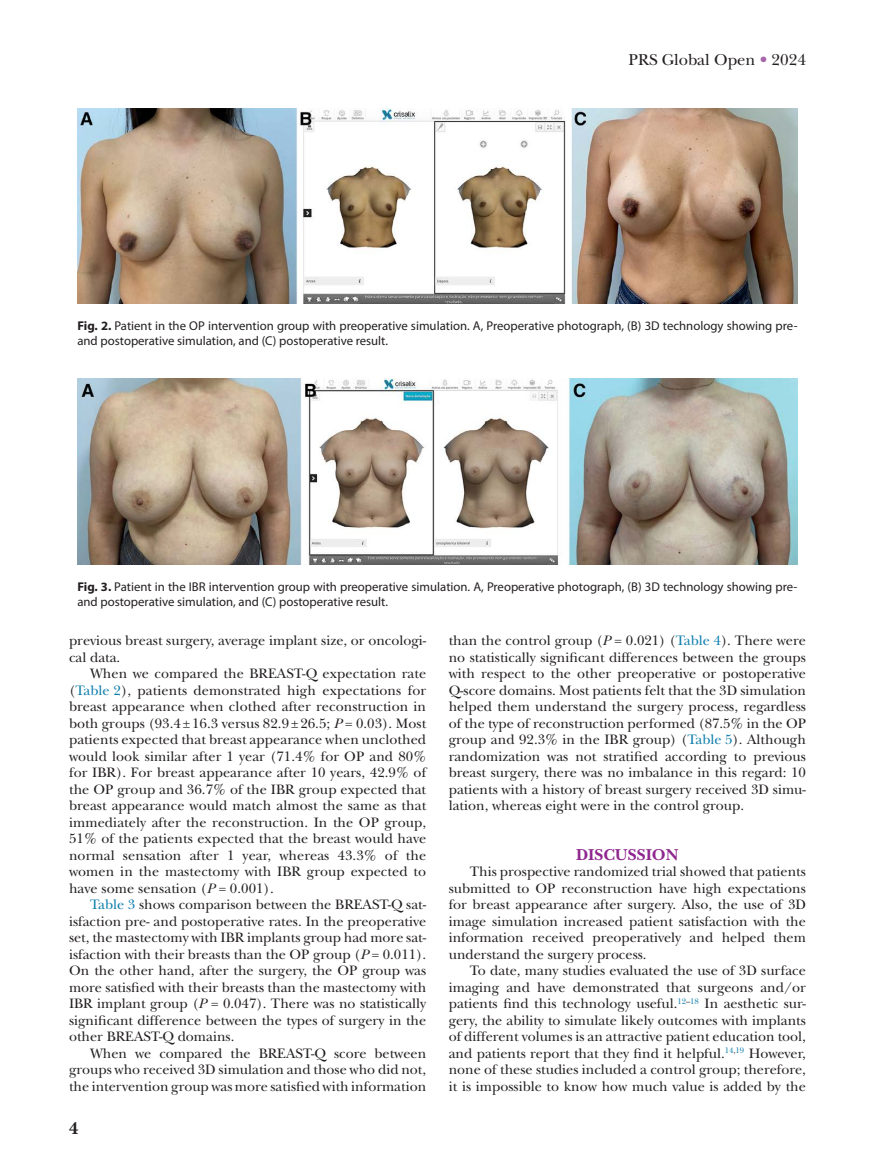
<style>
.page{position:relative;width:878px;height:1175px;background:#fff}
.page>*{position:absolute;margin:0;border:0;box-sizing:border-box;transform-origin:0 0}
.t1{font:700 18px "New Baskerville Std";color:#231f20}
.t2{font:16.5px "New Baskerville Std";color:#231f20}
.t3{font:700 16.5px "New Baskerville Std";color:#8f278f}
.t4{font:14.25px/16.5px "New Baskerville Std";color:#231f20;text-align:justify}
.t5{font:12.75px/15px "Myriad Pro";color:#231f20}
.s1{color:#a866aa}
.s2{font-weight:700}
.s3{color:#0f7eac}
.s4{font-style:italic}
</style>
<div class="page">
<img style="left:77px;top:108px;width:720px;height:196px">
<img style="left:77px;top:378px;width:720px;height:186px">
<p class="t2" style="left:628px;top:50px;width:179px">PRS Global Open <span class="s1">•</span> 2024</p>
<p class="t5" style="left:77px;top:318px;width:721px"><span class="s2">Fig. 2.</span> Patient in the OP intervention group with preoperative simulation. A, Preoperative photograph, (B) 3D technology showing pre&shy;and postoperative simulation, and (C) postoperative result.</p>
<p class="t5" style="left:77px;top:578px;width:721px"><span class="s2">Fig. 3.</span> Patient in the IBR intervention group with preoperative simulation. A, Preoperative photograph, (B) 3D technology showing pre&shy;and postoperative simulation, and (C) postoperative result.</p>
<p class="t4" style="left:69px;top:632px;width:359px">previous breast surgery, average implant size, or oncologi&shy;cal data.</p>
<p class="t4" style="left:69px;top:665px;width:359px;text-indent:21px">When we compared the BREAST-Q expectation rate (<span class="s3">Table 2</span>), patients demonstrated high expectations for breast appearance when clothed after reconstruction in both groups (93.4 ± 16.3 versus 82.9 ± 26.5; <span class="s4">P</span> = 0.03). Most patients expected that breast appearance when unclothed would look similar after 1 year (71.4% for OP and 80% for IBR). For breast appearance after 10 years, 42.9% of the OP group and 36.7% of the IBR group expected that breast appearance would match almost the same as that immediately after the reconstruction. In the OP group, 51% of the patients expected that the breast would have normal sensation after 1 year, whereas 43.3% of the women in the mastectomy with IBR group expected to have some sensation (<span class="s4">P</span> = 0.001).</p>
<p class="t4" style="left:69px;top:896px;width:359px;text-indent:21px"><span class="s3">Table 3</span> shows comparison between the BREAST-Q sat&shy;isfaction pre- and postoperative rates. In the preoperative set, the mastectomy with IBR implants group had more sat&shy;isfaction with their breasts than the OP group (<span class="s4">P</span> = 0.011).<br>On the other hand, after the surgery, the OP group was more satisfied with their breasts than the mastectomy with IBR implant group (<span class="s4">P</span> = 0.047). There was no statistically significant difference between the types of surgery in the other BREAST-Q domains.</p>
<p class="t4" style="left:69px;top:1045px;width:359px;text-indent:21px">When we compared the BREAST-Q score between groups who received 3D simulation and those who did not, the intervention group was more satisfied with information</p>
<p class="t1" style="left:69px;top:1118px;width:11px">4</p>
<p class="t4" style="left:449px;top:632px;width:359px">than the control group (<span class="s4">P</span> = 0.021) (<span class="s3">Table 4</span>). There were no statistically significant differences between the groups with respect to the other preoperative or postoperative Q-score domains. Most patients felt that the 3D simulation helped them understand the surgery process, regardless of the type of reconstruction performed (87.5% in the OP group and 92.3% in the IBR group) (<span class="s3">Table 5</span>). Although randomization was not stratified according to previous breast surgery, there was no imbalance in this regard: 10 patients with a history of breast surgery received 3D simu&shy;lation, whereas eight were in the control group.</p>
<p class="t3" style="left:576px;top:844px;width:104px">DISCUSSION</p>
<p class="t4" style="left:448px;top:863px;width:359px;text-indent:21px">This prospective randomized trial showed that patients submitted to OP reconstruction have high expectations for breast appearance after surgery. Also, the use of 3D image simulation increased patient satisfaction with the information received preoperatively and helped them understand the surgery process.</p>
<p class="t4" style="left:448px;top:962px;width:359px;text-indent:21px">To date, many studies evaluated the use of 3D surface imaging and have demonstrated that surgeons and/or patients find this technology useful.<sup>12</sup><sup>–</sup><sup>18</sup> In aesthetic sur&shy;gery, the ability to simulate likely outcomes with implants of different volumes is an attractive patient education tool, and patients report that they find it helpful.<sup>14</sup><sup>,</sup><sup>19</sup> However, none of these studies included a control group; therefore, it is impossible to know how much value is added by the</p>
</div>
